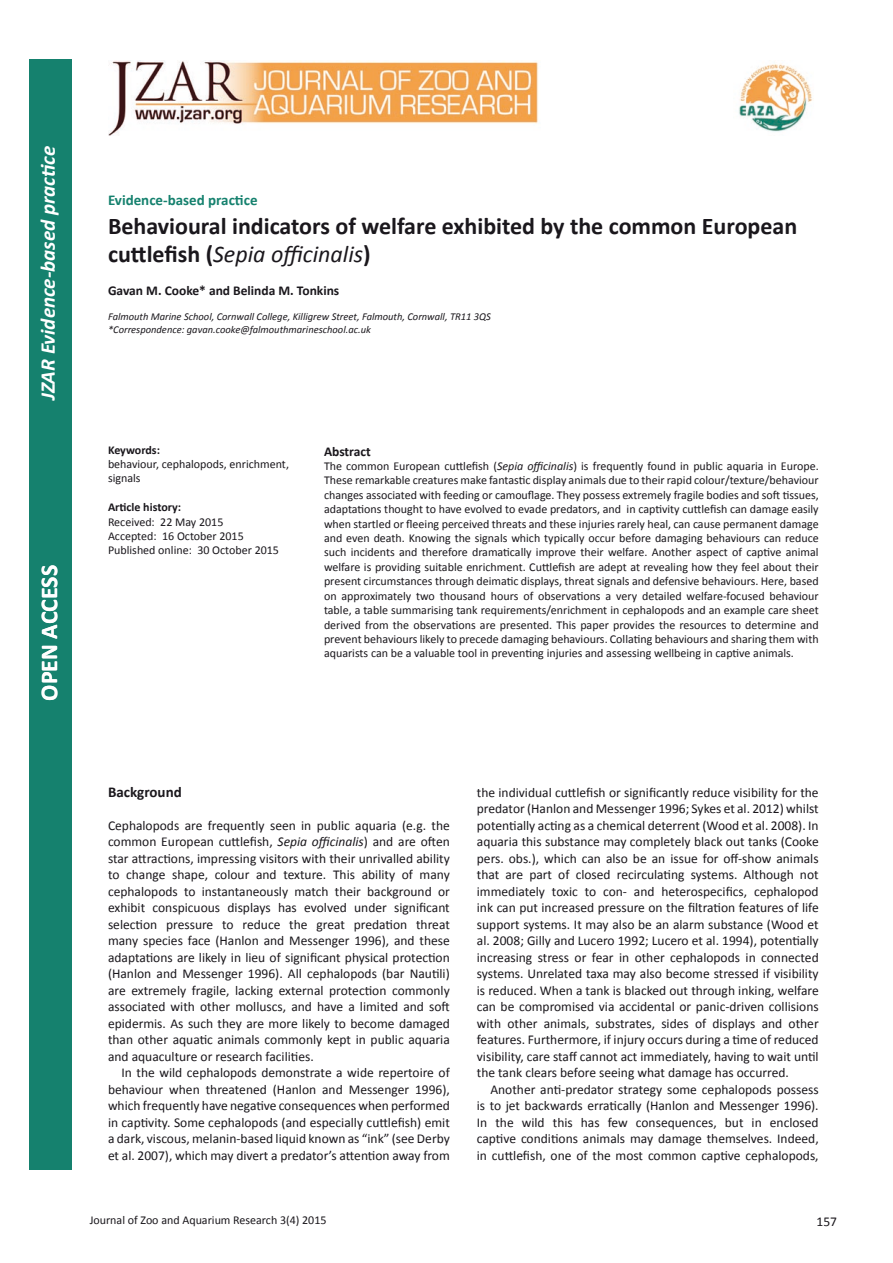
<style>
.page{position:relative;width:893px;height:1263px;background:#fff}
.page>*{position:absolute;margin:0;border:0;box-sizing:border-box;transform-origin:0 0}
.t1{font:700 24px/28.8px "Calibri";color:#1a171c}
.t2{font:700 24px "Calibri";color:#fff}
.t3{font:italic 700 21px "Calibri";color:#fff}
.t4{font:700 15px "Calibri";color:#15816e}
.t5{font:700 15px "Calibri";color:#1a171c}
.t6{font:13.5px/16.5px "Calibri";color:#1a171c;text-align:justify}
.t7{font:700 13.5px "Calibri";color:#1a171c}
.t8{font:12px/14.4px "Calibri";color:#1a171c}
.t9{font:700 12px "Calibri";color:#1a171c}
.t10{font:italic 10.5px/12.6px "Calibri";color:#1a171c}
.s1{font-weight:400;font-style:italic}
.s2{font-style:italic}
</style>
<div class="page">
<div style="left:29px;top:60px;width:42px;height:1110px;background:#15816e"></div>
<img style="left:739px;top:63px;width:74px;height:69px">
<img style="left:108px;top:61px;width:431px;height:74px">
<h2 class="t3" style="left:35px;top:400px;width:256px;rotate:-90deg">JZAR Evidence-based practice</h2>
<h1 class="t2" style="left:34px;top:701px;width:137px;rotate:-90deg">OPEN ACCESS</h1>
<p class="t4" style="left:108px;top:190px;width:151px">Evidence-based practice</p>
<h1 class="t1" style="left:108px;top:210px;width:691px">Behavioural indicators of welfare exhibited by the common European cuttlefish (<span class="s1">Sepia officinalis</span>)</h1>
<p class="t7" style="left:108px;top:282px;width:233px">Gavan M. Cooke* and Belinda M. Tonkins</p>
<p class="t10" style="left:108px;top:310px;width:384px">Falmouth Marine School, Cornwall College, Killigrew Street, Falmouth, Cornwall, TR11 3QS *Correspondence: gavan.cooke@falmouthmarineschool.ac.uk</p>
<p class="t9" style="left:108px;top:442px;width:53px">Keywords:</p>
<p class="t8" style="left:108px;top:456px;width:182px">behaviour, cephalopods, enrichment, signals</p>
<p class="t9" style="left:108px;top:500px;width:75px">Article history:</p>
<p class="t8" style="left:108px;top:514px;width:172px">Received: 22 May 2015<br>Accepted: 16 October 2015<br>Published online: 30 October 2015</p>
<p class="t7" style="left:324px;top:443px;width:48px">Abstract</p>
<p class="t8" style="left:324px;top:458px;width:496px;text-align:justify">The common European cuttlefish (<span class="s2">Sepia officinalis</span>) is frequently found in public aquaria in Europe.<br>These remarkable creatures make fantastic display animals due to their rapid colour/texture/behaviour changes associated with feeding or camouflage. They possess extremely fragile bodies and soft tissues, adaptations thought to have evolved to evade predators, and in captivity cuttlefish can damage easily when startled or fleeing perceived threats and these injuries rarely heal, can cause permanent damage and even death. Knowing the signals which typically occur before damaging behaviours can reduce such incidents and therefore dramatically improve their welfare. Another aspect of captive animal welfare is providing suitable enrichment. Cuttlefish are adept at revealing how they feel about their present circumstances through deimatic displays, threat signals and defensive behaviours. Here, based on approximately two thousand hours of observations a very detailed welfare-focused behaviour table, a table summarising tank requirements/enrichment in cephalopods and an example care sheet derived from the observations are presented. This paper provides the resources to determine and prevent behaviours likely to precede damaging behaviours. Collating behaviours and sharing them with aquarists can be a valuable tool in preventing injuries and assessing wellbeing in captive animals.</p>
<p class="t5" style="left:108px;top:782px;width:75px">Background</p>
<p class="t6" style="left:108px;top:816px;width:343px">Cephalopods are frequently seen in public aquaria (e.g. the common European cuttlefish, <span class="s2">Sepia officinalis</span>) and are often star attractions, impressing visitors with their unrivalled ability to change shape, colour and texture. This ability of many cephalopods to instantaneously match their background or exhibit conspicuous displays has evolved under significant selection pressure to reduce the great predation threat many species face (Hanlon and Messenger 1996), and these adaptations are likely in lieu of significant physical protection (Hanlon and Messenger 1996). All cephalopods (bar Nautili) are extremely fragile, lacking external protection commonly associated with other molluscs, and have a limited and soft epidermis. As such they are more likely to become damaged than other aquatic animals commonly kept in public aquaria and aquaculture or research facilities.</p>
<p class="t6" style="left:108px;top:1064px;width:343px;text-indent:14px">In the wild cephalopods demonstrate a wide repertoire of behaviour when threatened (Hanlon and Messenger 1996), which frequently have negative consequences when performed in captivity. Some cephalopods (and especially cuttlefish) emit a dark, viscous, melanin-based liquid known as “ink” (see Derby et al. 2007), which may divert a predator’s attention away from</p>
<p class="t6" style="left:477px;top:783px;width:343px">the individual cuttlefish or significantly reduce visibility for the predator (Hanlon and Messenger 1996; Sykes et al. 2012) whilst potentially acting as a chemical deterrent (Wood et al. 2008). In aquaria this substance may completely black out tanks (Cooke pers. obs.), which can also be an issue for off-show animals that are part of closed recirculating systems. Although not immediately toxic to con- and heterospecifics, cephalopod ink can put increased pressure on the filtration features of life support systems. It may also be an alarm substance (Wood et al. 2008; Gilly and Lucero 1992; Lucero et al. 1994), potentially increasing stress or fear in other cephalopods in connected systems. Unrelated taxa may also become stressed if visibility is reduced. When a tank is blacked out through inking, welfare can be compromised via accidental or panic-driven collisions with other animals, substrates, sides of displays and other features. Furthermore, if injury occurs during a time of reduced visibility, care staff cannot act immediately, having to wait until the tank clears before seeing what damage has occurred.</p>
<p class="t6" style="left:477px;top:1080px;width:343px;text-indent:14px">Another anti-predator strategy some cephalopods possess is to jet backwards erratically (Hanlon and Messenger 1996).<br>In the wild this has few consequences, but in enclosed captive conditions animals may damage themselves. Indeed, in cuttlefish, one of the most common captive cephalopods,</p>
<p class="t8" style="left:90px;top:1212px;width:238px">Journal of Zoo and Aquarium Research 3(4) 2015</p>
<p class="t6" style="left:816px;top:1212px;width:22px">157</p>
</div>
